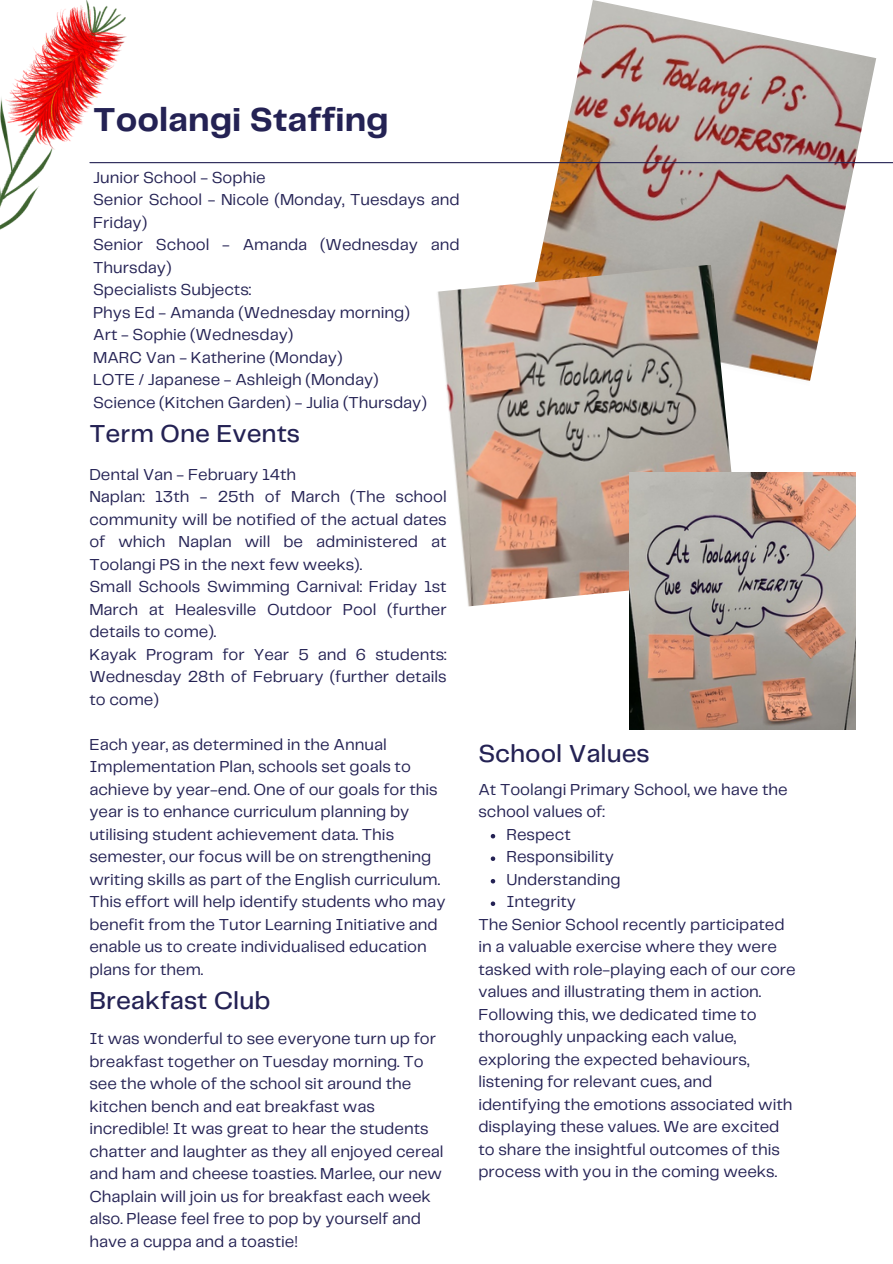
<style>
.page{position:relative;width:893px;height:1264px;background:#fff}
.page>*{position:absolute;margin:0;border:0;box-sizing:border-box;transform-origin:0 0}
.t1{font:700 34.5px "Telegraf";color:#242254}
.t2{font:500 25.5px "Telegraf";color:#242254}
.t3{font:16.5px/22.5px "Telegraf";color:#242254}
</style>
<div class="page">
<img style="left:525px;top:0;width:351px;height:381px">
<hr style="left:90px;top:162px;width:802px;height:1px;background:#242254">
<img style="left:437px;top:264px;width:305px;height:342px">
<img style="left:629px;top:472px;width:226px;height:258px">
<img style="left:0;top:0;width:126px;height:230px">
<svg style="left:490px;top:834px;width:5px;height:4px"></svg>
<svg style="left:490px;top:856px;width:5px;height:5px"></svg>
<svg style="left:490px;top:879px;width:5px;height:4px"></svg>
<svg style="left:490px;top:901px;width:5px;height:5px"></svg>
<p class="t1" style="left:93px;top:105px;width:297px">Toolangi Staffing</p>
<p class="t3" style="left:93px;top:167px;width:174px">Junior School - Sophie</p>
<p class="t3" style="left:93px;top:189px;width:368px">Senior School - Nicole (Monday, Tuesdays and<br>Friday)</p>
<p class="t3" style="left:93px;top:234px;width:368px">Senior School - Amanda (Wednesday and<br>Thursday)</p>
<p class="t3" style="left:93px;top:279px;width:160px">Specialists Subjects:</p>
<p class="t3" style="left:93px;top:302px;width:318px">Phys Ed - Amanda (Wednesday morning)</p>
<p class="t3" style="left:93px;top:324px;width:202px">Art - Sophie (Wednesday)</p>
<p class="t3" style="left:93px;top:347px;width:251px">MARC Van - Katherine (Monday)</p>
<h2 class="t3" style="left:93px;top:369px;width:287px">LOTE / Japanese - Ashleigh (Monday)</h2>
<p class="t3" style="left:93px;top:392px;width:335px">Science (Kitchen Garden) - Julia (Thursday)</p>
<p class="t2" style="left:89px;top:422px;width:212px">Term One Events</p>
<p class="t3" style="left:89px;top:463px;width:208px">Dental Van - February 14th</p>
<p class="t3" style="left:89px;top:486px;width:359px;text-align:justify">Naplan: 13th - 25th of March (The school community will be notified of the actual dates of which Naplan will be administered at Toolangi PS in the next few weeks).</p>
<p class="t3" style="left:89px;top:576px;width:359px;text-align:justify">Small Schools Swimming Carnival: Friday 1st March at Healesville Outdoor Pool (further details to come).</p>
<p class="t3" style="left:89px;top:643px;width:359px;text-align:justify">Kayak Program for Year 5 and 6 students:<br>Wednesday 28th of February (further details to come)</p>
<p class="t3" style="left:89px;top:733px;width:357px">Each year, as determined in the Annual Implementation Plan, schools set goals to achieve by year-end. One of our goals for this year is to enhance curriculum planning by utilising student achievement data. This semester, our focus will be on strengthening writing skills as part of the English curriculum.<br>This effort will help identify students who may benefit from the Tutor Learning Initiative and enable us to create individualised education plans for them.</p>
<h2 class="t2" style="left:89px;top:989px;width:183px">Breakfast Club</h2>
<p class="t3" style="left:89px;top:1028px;width:356px">It was wonderful to see everyone turn up for breakfast together on Tuesday morning. To see the whole of the school sit around the kitchen bench and eat breakfast was incredible! It was great to hear the students chatter and laughter as they all enjoyed cereal and ham and cheese toasties. Marlee, our new Chaplain will join us for breakfast each week also. Please feel free to pop by yourself and have a cuppa and a toastie!</p>
<h2 class="t2" style="left:478px;top:742px;width:173px">School Values</h2>
<p class="t3" style="left:478px;top:778px;width:311px">At Toolangi Primary School, we have the school values of:</p>
<p class="t3" style="left:506px;top:823px;width:66px">Respect</p>
<p class="t3" style="left:506px;top:846px;width:109px">Responsibility</p>
<p class="t3" style="left:506px;top:868px;width:116px">Understanding</p>
<p class="t3" style="left:506px;top:891px;width:71px">Integrity</p>
<p class="t3" style="left:478px;top:913px;width:319px">The Senior School recently participated in a valuable exercise where they were tasked with role-playing each of our core values and illustrating them in action.<br>Following this, we dedicated time to thoroughly unpacking each value, exploring the expected behaviours, listening for relevant cues, and identifying the emotions associated with displaying these values. We are excited to share the insightful outcomes of this process with you in the coming weeks.</p>
</div>
